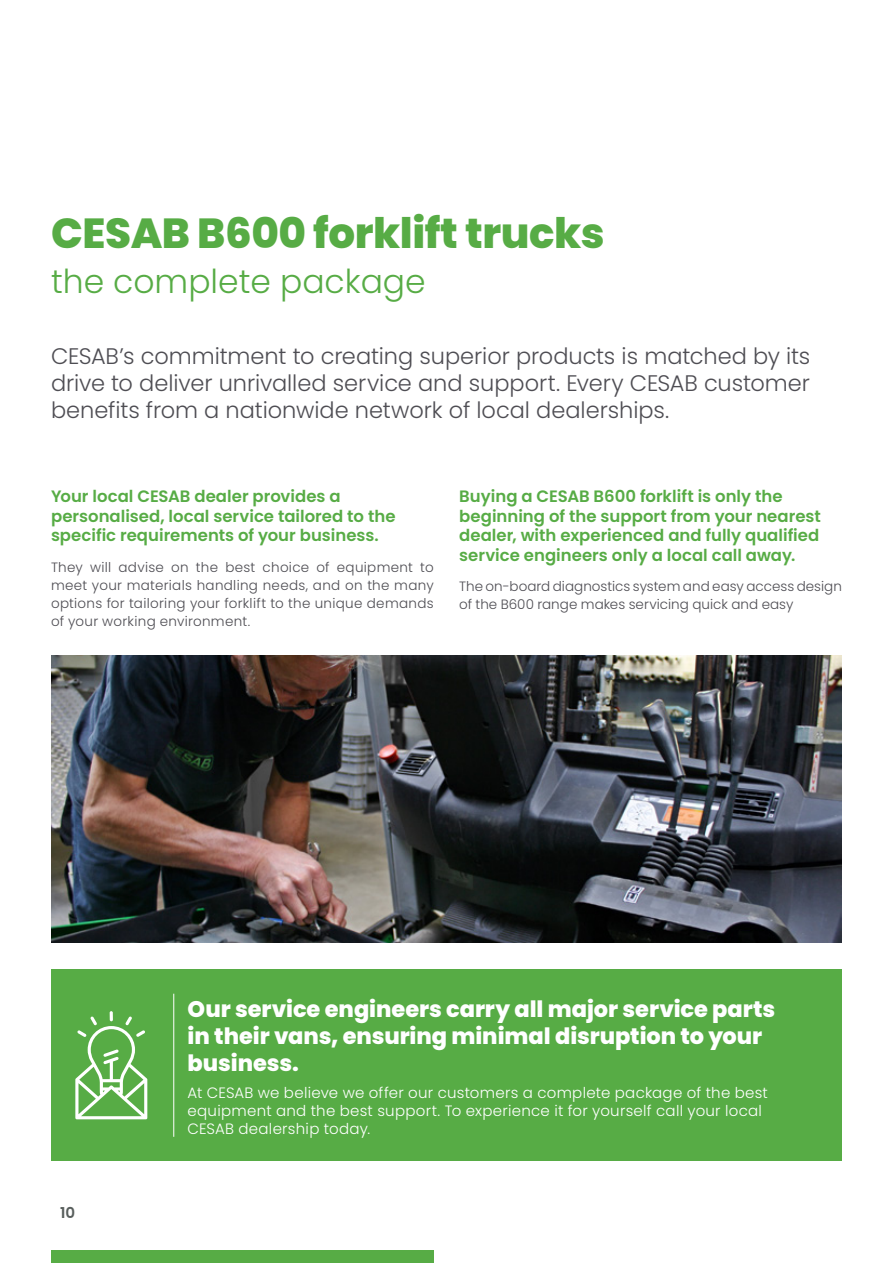
<style>
.page{position:relative;width:893px;height:1263px;background:#fff}
.page>*{position:absolute;margin:0;border:0;box-sizing:border-box;transform-origin:0 0}
.t1{font:800 42px "Poppins";letter-spacing:-.01em;color:#57ac45}
.t2{font:300 33px "Poppins";color:#57ac45}
.t3{font:300 22.5px/27px "Poppins";color:#4e4d53;text-align:justify}
.t4{font:800 22.5px/27px "Poppins";letter-spacing:-.005em;color:#fff}
.t5{font:600 16.5px/19.5px "Poppins";color:#57ac45}
.t6{font:300 15px/18px "Poppins";letter-spacing:.015em;color:#fff}
.t7{font:600 15px "Poppins";color:#585e5c}
.t8{font:300 13.5px/18px "Poppins";letter-spacing:.005em;color:#4e4d53;text-align:justify}
</style>
<div class="page">
<div style="left:51px;top:1250px;width:383px;height:13px;background:#57ac45"></div>
<img style="left:51px;top:656px;width:791px;height:287px">
<div style="left:51px;top:969px;width:791px;height:192px;background:#57ac45"></div>
<hr style="left:173px;top:994px;width:1px;height:143px;background:#fff">
<svg style="left:75px;top:1011px;width:73px;height:108px"></svg>
<h1 class="t1" style="left:51px;top:209px;width:555px">CESAB B600 forklift trucks</h1>
<h2 class="t2" style="left:51px;top:263px;width:376px">the complete package</h2>
<h3 class="t3" style="left:51px;top:343px;width:761px">CESAB’s commitment to creating superior products is matched by its drive to deliver unrivalled service and support. Every CESAB customer benefits from a nationwide network of local dealerships.</h3>
<p class="t5" style="left:51px;top:487px;width:346px">Your local CESAB dealer provides a personalised, local service tailored to the specific requirements of your business.</p>
<p class="t8" style="left:51px;top:558px;width:384px">They will advise on the best choice of equipment to meet your materials handling needs, and on the many options for tailoring your forklift to the unique demands of your working environment.</p>
<p class="t5" style="left:459px;top:487px;width:363px">Buying a CESAB B600 forklift is only the beginning of the support from your nearest dealer, with experienced and fully qualified service engineers only a local call away.</p>
<p class="t8" style="left:459px;top:578px;width:384px">The on-board diagnostics system and easy access design of the B600 range makes servicing quick and easy</p>
<p class="t7" style="left:60px;top:1204px;width:17px">10</p>
<h3 class="t4" style="left:188px;top:996px;width:589px">Our service engineers carry all major service parts in their vans, ensuring minimal disruption to your business.</h3>
<p class="t6" style="left:188px;top:1084px;width:582px">At CESAB we believe we offer our customers a complete package of the best equipment and the best support. To experience it for yourself call your local<br>CESAB dealership today.</p>
</div>
